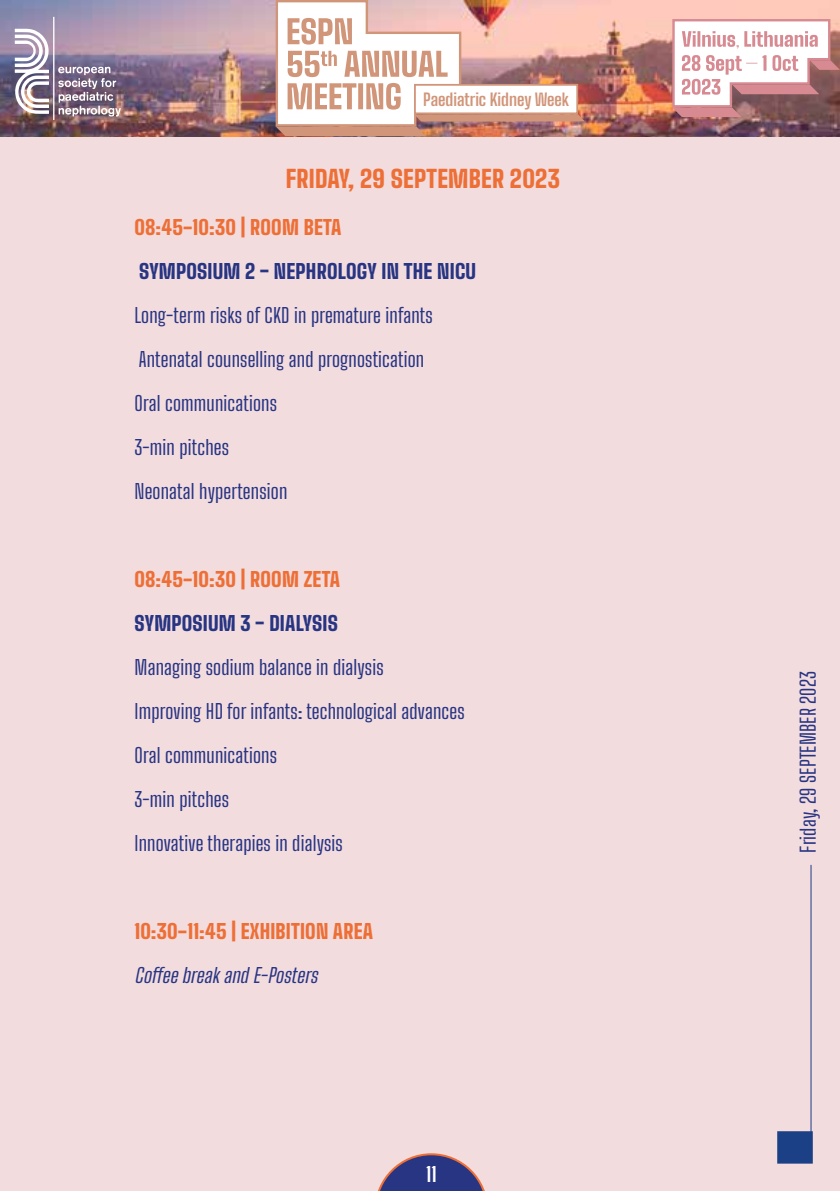
<style>
.page{position:relative;width:840px;height:1191px;background:#fff}
.page>*{position:absolute;margin:0;border:0;box-sizing:border-box;transform-origin:0 0}
.t1{font:900 24px "Big Shoulders Text";letter-spacing:.01em;color:#ed6f36}
.t2{font:20px "Big Shoulders Text";letter-spacing:.01em;color:#283583}
.t3{font:900 20px "Big Shoulders Text";letter-spacing:.01em;color:#ed6f36}
.t4{font:900 20px "Big Shoulders Text";letter-spacing:.01em;color:#283583}
.t5{font:italic 20px "Big Shoulders Text";color:#283583}
.t6{font:700 20px "Big Shoulders Text";color:#fff}
.t7{font:700 16.8px "Big Shoulders Text";color:#d19579}
</style>
<div class="page">
<div style="left:0;top:137px;width:839px;height:1054px;background:#f3dcde"></div>
<img style="left:0;top:0;width:839px;height:136px">
<img style="left:15px;top:17px;width:106px;height:103px">
<svg style="left:670px;top:18px;width:169px;height:99px"></svg>
<svg style="left:378px;top:1153px;width:107px;height:38px"></svg>
<svg style="left:274px;top:0;width:310px;height:136px"></svg>
<hr style="left:810px;top:865px;width:1px;height:297px;background:#1b4085">
<div style="left:776px;top:1131px;width:36px;height:32px;background:#1b4085;border:2px solid #1b4085"></div>
<p class="t7" style="left:423px;top:86px;width:147px">Paediatric Kidney Week</p>
<p class="t1" style="left:285px;top:159px;width:275px">FRIDAY, 29 SEPTEMBER 2023</p>
<p class="t3" style="left:134px;top:211px;width:208px">08:45-10:30 | ROOM BETA</p>
<p class="t4" style="left:139px;top:255px;width:338px">SYMPOSIUM 2 - NEPHROLOGY IN THE NICU</p>
<p class="t2" style="left:134px;top:300px;width:299px">Long-term risks of CKD in premature infants</p>
<p class="t2" style="left:139px;top:344px;width:287px">Antenatal counselling and prognostication</p>
<p class="t2" style="left:134px;top:388px;width:144px">Oral communications</p>
<p class="t2" style="left:134px;top:432px;width:96px">3-min pitches</p>
<p class="t2" style="left:134px;top:476px;width:154px">Neonatal hypertension</p>
<p class="t3" style="left:134px;top:563px;width:207px">08:45-10:30 | ROOM ZETA</p>
<p class="t4" style="left:134px;top:607px;width:205px">SYMPOSIUM 3 - DIALYSIS</p>
<p class="t2" style="left:134px;top:652px;width:250px">Managing sodium balance in dialysis</p>
<p class="t2" style="left:134px;top:696px;width:331px">Improving HD for infants: technological advances</p>
<p class="t2" style="left:134px;top:740px;width:144px">Oral communications</p>
<p class="t2" style="left:134px;top:784px;width:96px">3-min pitches</p>
<p class="t2" style="left:134px;top:828px;width:210px">Innovative therapies in dialysis</p>
<p class="t3" style="left:134px;top:915px;width:240px">10:30-11:45 | EXHIBITION AREA</p>
<p class="t5" style="left:134px;top:960px;width:190px">Coffee break and E-Posters</p>
<p class="t6" style="left:426px;top:1158px;width:12px">11</p>
<p class="t2" style="left:792px;top:852px;width:183px;rotate:-90deg">Friday, 29 SEPTEMBER 2023</p>
</div>
